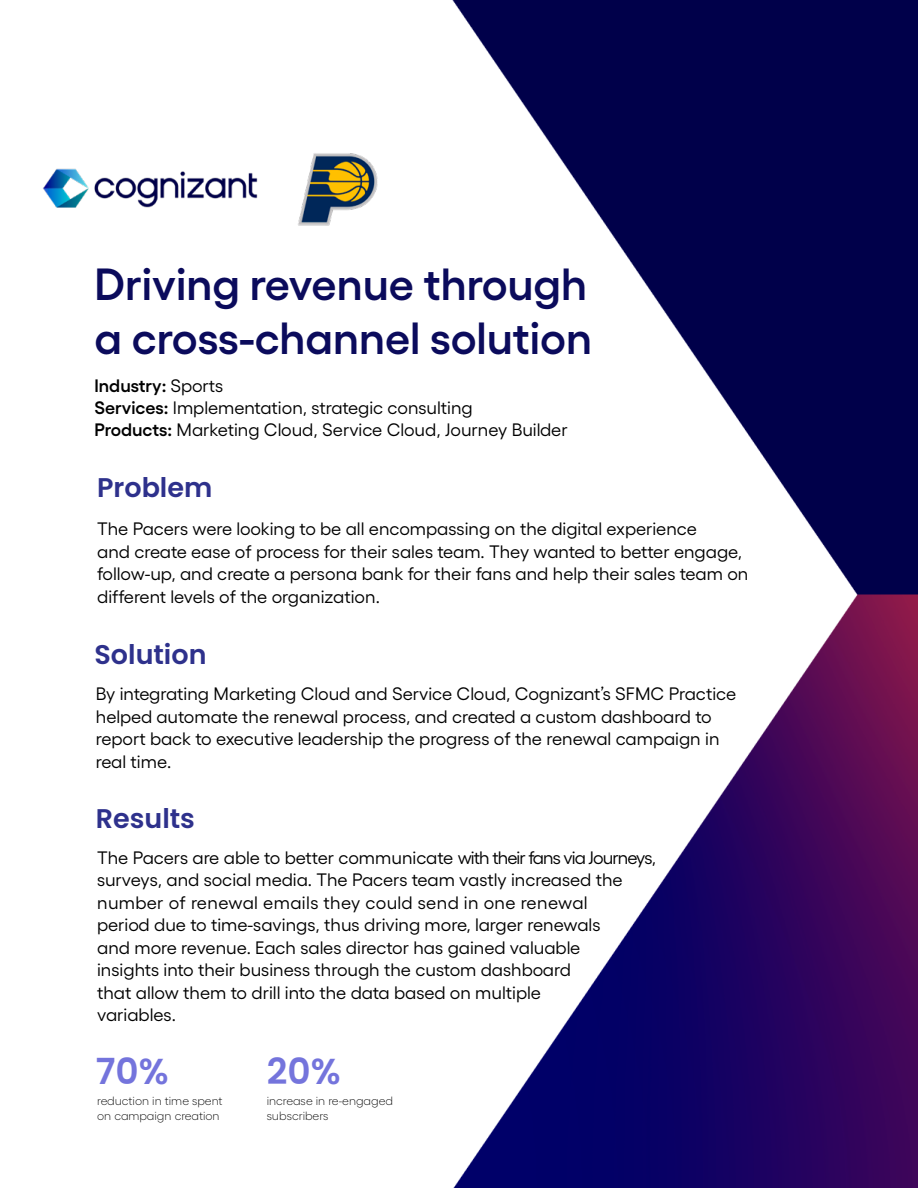
<style>
.page{position:relative;width:918px;height:1188px;background:#fff}
.page>*{position:absolute;margin:0;border:0;box-sizing:border-box;transform-origin:0 0}
.t1{font:600 45px/54px "Gellix";color:#0b0b5c}
.t2{font:600 36px "Poppins";color:#7474dc}
.t3{font:600 27px "Poppins";color:#2e318c}
.t4{font:18px/22.5px "Gellix";color:#000}
.t5{font:300 12px/14.4px "Gellix";color:#000}
.s1{font-weight:600}
</style>
<div class="page">
<img style="left:452px;top:0;width:466px;height:1188px">
<img style="left:43px;top:168px;width:215px;height:40px">
<img style="left:298px;top:153px;width:80px;height:73px">
<h1 class="t1" style="left:94px;top:253px;width:499px">Driving revenue through a cross-channel solution</h1>
<p class="t4" style="left:94px;top:373px;width:475px;line-height:21.6px"><span class="s1">Industry:</span> Sports<br><span class="s1">Services:</span> Implementation, strategic consulting<br><span class="s1">Products:</span> Marketing Cloud, Service Cloud, Journey Builder</p>
<h3 class="t3" style="left:97px;top:472px;width:117px">Problem</h3>
<p class="t4" style="left:97px;top:516px;width:653px">The Pacers were looking to be all encompassing on the digital experience<br>and create ease of process for their sales team. They wanted to better engage, follow-up, and create a persona bank for their fans and help their sales team on different levels of the organization.</p>
<h3 class="t3" style="left:94px;top:639px;width:114px">Solution</h3>
<p class="t4" style="left:96px;top:681px;width:642px">By integrating Marketing Cloud and Service Cloud, Cognizant’s SFMC Practice helped automate the renewal process, and created a custom dashboard to report back to executive leadership the progress of the renewal campaign in real time.</p>
<h3 class="t3" style="left:96px;top:803px;width:101px">Results</h3>
<p class="t4" style="left:97px;top:845px;width:560px">The Pacers are able to better communicate with their fans via Journeys, surveys, and social media. The Pacers team vastly increased the number of renewal emails they could send in one renewal<br>period due to time-savings, thus driving more, larger renewals<br>and more revenue. Each sales director has gained valuable<br>insights into their business through the custom dashboard<br>that allow them to drill into the data based on multiple<br>variables.</p>
<h2 class="t2" style="left:96px;top:1051px;width:74px">70%</h2>
<h2 class="t2" style="left:267px;top:1051px;width:75px">20%</h2>
<p class="t5" style="left:97px;top:1093px;width:127px">reduction in time spent on campaign creation</p>
<p class="t5" style="left:267px;top:1093px;width:128px">increase in re-engaged subscribers</p>
</div>
